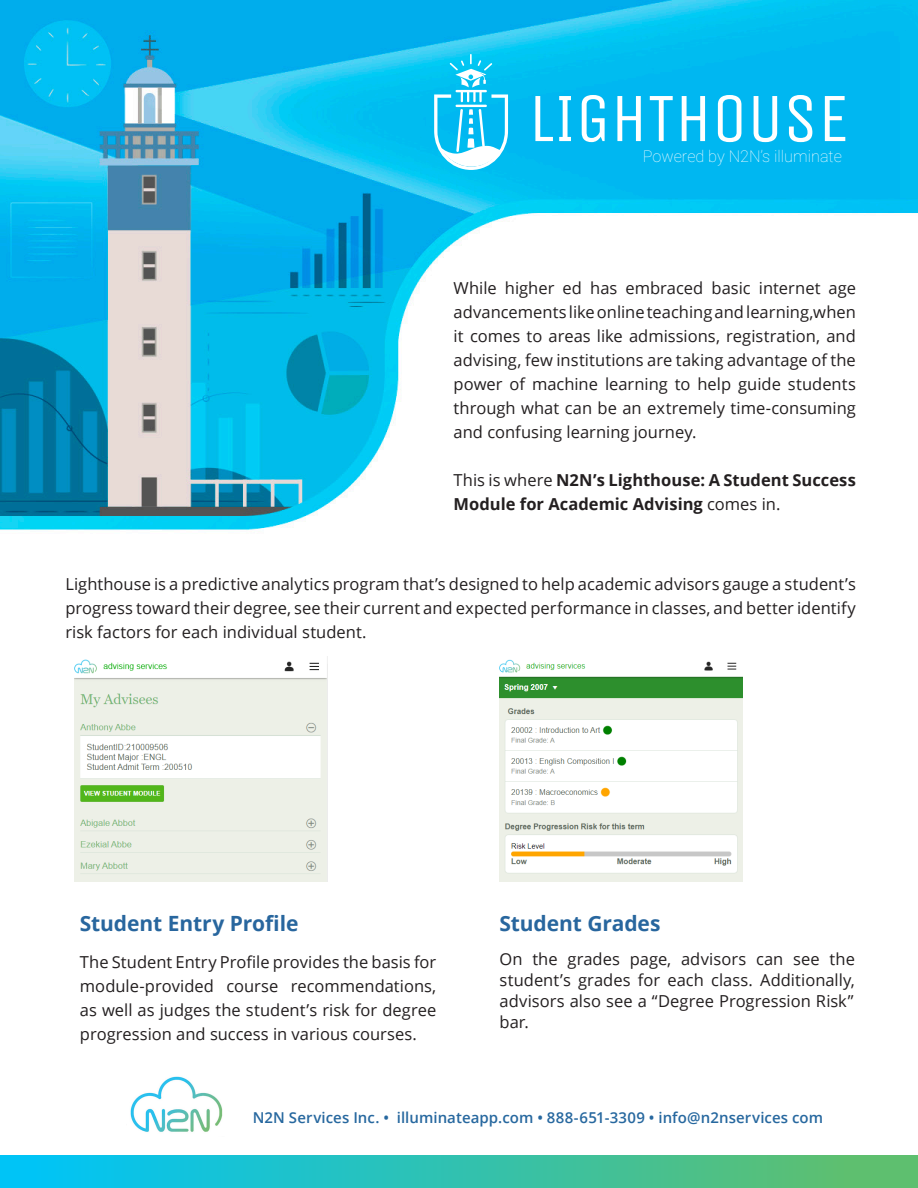
<style>
.page{position:relative;width:918px;height:1188px;background:#fff}
.page>*{position:absolute;margin:0;border:0;box-sizing:border-box;transform-origin:0 0}
.t1{font:700 21px "Open Sans";letter-spacing:-.005em;color:#28669e}
.t2{font:16.5px/24px "Open Sans";color:#231f20;text-align:justify}
.t3{font:700 16.5px/24px "Open Sans";letter-spacing:.005em;color:#231f20}
.t4{font:100 16.2px "Roboto";color:#fff}
.t5{font:600 15px "Open Sans";letter-spacing:.005em;color:#27689f}
.s1{font-weight:400}
</style>
<div class="page">
<img style="left:0;top:0;width:918px;height:1156px">
<img style="left:122px;top:1067px;width:108px;height:73px">
<div style="left:0;top:1156px;width:918px;height:32px;background:linear-gradient(to right,#00c4fa,#65bf65)"></div>
<svg style="left:535px;top:96px;width:18px;height:45px"></svg>
<svg style="left:559px;top:96px;width:12px;height:45px"></svg>
<svg style="left:582px;top:95px;width:23px;height:47px"></svg>
<svg style="left:617px;top:96px;width:24px;height:45px"></svg>
<svg style="left:650px;top:96px;width:23px;height:45px"></svg>
<svg style="left:682px;top:96px;width:23px;height:45px"></svg>
<svg style="left:718px;top:95px;width:23px;height:47px"></svg>
<svg style="left:754px;top:96px;width:23px;height:46px"></svg>
<svg style="left:789px;top:95px;width:23px;height:47px"></svg>
<svg style="left:825px;top:96px;width:20px;height:45px"></svg>
<svg style="left:434px;top:54px;width:74px;height:116px"></svg>
<img style="left:75px;top:657px;width:252px;height:224px">
<img style="left:499px;top:657px;width:243px;height:224px">
<p class="t4" style="left:643px;top:150px;width:201px">Powered by N2N’s illuminate</p>
<p class="t2" style="left:454px;top:276px;width:404px">While higher ed has embraced basic internet age advancements like online teaching and learning,when it comes to areas like admissions, registration, and advising, few institutions are taking advantage of the power of machine learning to help guide students through what can be an extremely time-consuming and confusing learning journey.</p>
<p class="t3" style="left:454px;top:468px;width:404px"><span class="s1">This is where</span> N2N’s Lighthouse: A Student Success<br>Module for Academic Advising <span class="s1">comes in.</span></p>
<p class="t2" style="left:65px;top:571px;width:792px">Lighthouse is a predictive analytics program that’s designed to help academic advisors gauge a student’s progress toward their degree, see their current and expected performance in classes, and better identify risk factors for each individual student.</p>
<p class="t1" style="left:80px;top:908px;width:220px">Student Entry Profile</p>
<p class="t2" style="left:80px;top:950px;width:358px">The Student Entry Profile provides the basis for module-provided course recommendations, as well as judges the student’s risk for degree progression and success in various courses.</p>
<p class="t1" style="left:499px;top:908px;width:163px">Student Grades</p>
<p class="t2" style="left:499px;top:948px;width:357px;line-height:21px">On the grades page, advisors can see the student’s grades for each class. Additionally, advisors also see a “Degree Progression Risk” bar.</p>
<p class="t5" style="left:253px;top:1107px;width:572px">N2N Services Inc. • illuminateapp.com • 888-651-3309 • info@n2nservices com</p>
</div>
